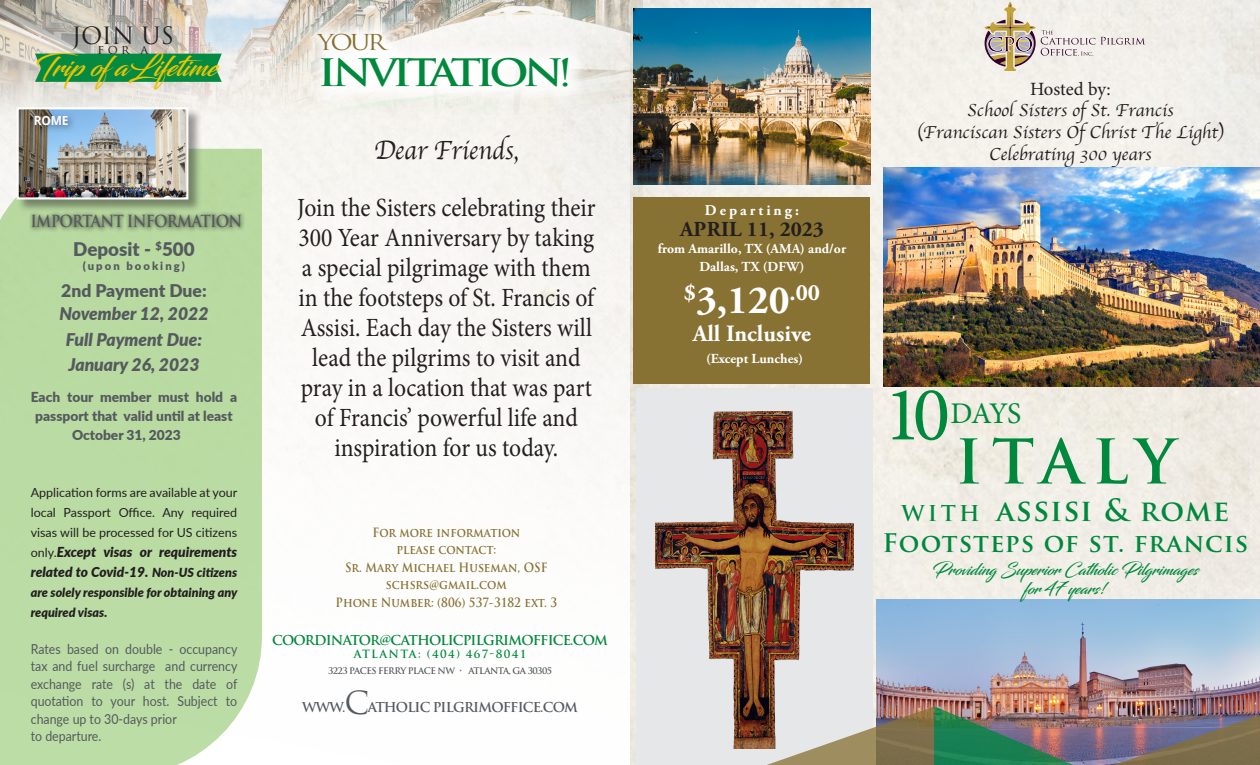
<style>
.page{position:relative;width:1260px;height:765px;background:#fff}
.page>*{position:absolute;margin:0;border:0;box-sizing:border-box;transform-origin:0 0}
.t1{font:77.5px "Minion Pro";color:#00883d}
.t2{font:700 60px "Trajan Pro";letter-spacing:.14em;color:#00883d}
.t3{font:700 40px "Adobe Garamond Pro";color:#fff}
.t4{font:700 36.88px "Trajan Pro";letter-spacing:-.12em;color:#00883d;scale:1.15 1}
.t5{font:31px "Trajan Pro";color:#555a5e}
.t6{font:700 30px "Trajan Pro";letter-spacing:.03em;color:#00883d}
.t7{font:30px "Minion Pro";color:#00883d}
.t8{font:27.88px "Blacksword";color:#ebc304}
.t9{font:27.5px "Apple Chancery";color:#231f20;scale:.9 1}
.t10{font:26.25px/30px "Minion Pro";color:#231f20;text-align:center;scale:.9 1}
.t11{font:700 25px "Trajan Pro";letter-spacing:.04em;color:#00883d}
.t12{font:700 23.38px "Adobe Garamond Pro";color:#fff}
.t13{font:23.25px "Trajan Pro";letter-spacing:-.005em;color:#231f20}
.t14{font:21.38px "Trajan Pro";color:#877133;scale:1.15 1}
.t15{font:700 21.25px "Adobe Garamond Pro";letter-spacing:.005em;color:#231f20}
.t16{font:900 18.75px "Lato";color:#555a5e}
.t17{font:18.75px "Minion Pro";letter-spacing:-.005em;color:#231f20}
.t18{font:18.12px "Apple Chancery";color:#231f20}
.t19{font:italic 900 17.5px "Lato";color:#555a5e}
.t20{font:900 17.5px "Lato";color:#555a5e}
.t21{font:16.25px "Blacksword";color:#00883d}
.t22{font:700 16.25px "Trajan Pro";letter-spacing:-.05em;color:#555a5e;scale:.9 1}
.t23{font:700 15px "Adobe Garamond Pro";letter-spacing:.2em;color:#fff}
.t24{font:13.75px/17.5px "Lato";color:#555a5e;text-align:justify;scale:.9 1}
.t25{font:900 13.75px/19px "Lato";color:#555a5e;text-align:center}
.t26{font:italic 900 13.75px/20px "Lato";color:#231f20}
.t27{font:700 13.75px "Adobe Garamond Pro";color:#fff}
.t28{font:700 13.25px "Trajan Pro";letter-spacing:-.06em;color:#00883d}
.t29{font:700 13.25px "Trajan Pro";letter-spacing:-.06em;color:#555a5e}
.t30{font:700 12.62px "Open Sans";color:#fff;scale:.95 1}
.t31{font:700 12.5px "Trajan Pro";color:#877133;scale:.9 1}
.t32{font:12.5px/20px "Lato";color:#231f20;text-align:justify}
.t33{font:italic 900 12.5px/20px "Lato";color:#231f20}
.t34{font:12.5px "Trajan Pro";color:#231f20}
.t35{font:900 11.25px "Lato";letter-spacing:.18em;color:#555a5e}
.t36{font:700 11.12px "Trajan Pro";letter-spacing:.12em;color:#00883d}
.t37{font:700 8.88px "Trajan Pro";letter-spacing:-.06em;color:#555a5e}
.s1{font-weight:400;font-style:normal;font-size:12.5px}
.s2{font-size:12.5px}
.s3{font-size:21.25px}
.s4{font-size:28.75px}
</style>
<div class="page">
<img style="left:264px;top:340px;width:367px;height:425px">
<img style="left:0;top:0;width:631px;height:340px">
<svg style="left:35px;top:54px;width:187px;height:28px;background:#0c8e46"></svg>
<img style="left:631px;top:0;width:629px;height:765px">
<img style="left:876px;top:600px;width:384px;height:106px">
<div style="left:634px;top:197px;width:236px;height:187px;background:#877133"></div>
<div style="left:636px;top:388px;width:237px;height:377px;background:#e6e7e9"></div>
<img style="left:655px;top:411px;width:199px;height:295px">
<img style="left:733px;top:706px;width:527px;height:59px">
<div style="left:302px;top:17px;width:287px;height:91px;background:#fff;opacity:.93"></div>
<div style="left:0;top:149px;width:262px;height:616px;background:#badba3"></div>
<div style="left:17px;top:107px;width:185px;height:106px;background:#231f20;opacity:.45"></div>
<img style="left:20px;top:110px;width:165px;height:87px">
<div style="left:17px;top:107px;width:171px;height:93px;border:2px solid #fff"></div>
<div style="left:31px;top:111px;width:46px;height:23px;background:#231f20;opacity:.5"></div>
<div style="left:28px;top:211px;width:218px;height:22px;background:#231f20;opacity:.84"></div>
<svg style="left:983px;top:0;width:162px;height:70px;background:#e0d9d0"></svg>
<img style="left:884px;top:168px;width:376px;height:218px">
<img style="left:634px;top:9px;width:236px;height:175px">
<p class="t13" style="left:72px;top:21px;width:104px">JOIN US</p>
<p class="t34" style="left:98px;top:41px;width:52px">for a</p>
<p class="t8" style="left:35px;top:50px;width:184px">Trip ofaLifetime</p>
<p class="t30" style="left:34px;top:111px;width:38px">ROME</p>
<p class="t22" style="left:30px;top:211px;width:237px">IMPORTANT INFORMATION</p>
<p class="t16" style="left:73px;top:235px;width:123px">Deposit - <sup>$</sup> 500</p>
<p class="t35" style="left:83px;top:258px;width:104px">(upon booking)</p>
<p class="t20" style="left:61px;top:277px;width:147px">2nd Payment Due:</p>
<p class="t19" style="left:59px;top:300px;width:151px">November 12, 2022</p>
<p class="t19" style="left:66px;top:327px;width:138px">Full Payment Due:</p>
<p class="t19" style="left:68px;top:352px;width:133px">January 26, 2023</p>
<p class="t25" style="left:31px;top:386px;width:208px">Each tour member must hold a passport that valid until at least</p>
<p class="t25" style="left:72px;top:424px;width:110px">October 31, 2023</p>
<p class="t32" style="left:31px;top:482px;width:208px">Application forms are available at your local Passport Office. Any required visas will be processed for US citizens</p>
<p class="t26" style="left:31px;top:541px;width:208px"><span class="s1">only.</span>Except visas or requirements related to Covid-19. <span class="s2">Non-US citizens</span></p>
<p class="t33" style="left:31px;top:582px;width:208px">are solely responsible for obtaining any required visas.</p>
<p class="t24" style="left:31px;top:640px;width:231px">Rates based on double - occupancy tax and fuel surcharge and currency exchange rate (s) at the date of quotation to your host. Subject to change up to 30-days prior</p>
<p class="t24" style="left:31px;top:727px;width:80px">to departure.</p>
<p class="t14" style="left:318px;top:29px;width:61px">YOUR</p>
<p class="t4" style="left:318px;top:50px;width:222px">INVITATION!</p>
<p class="t9" style="left:374px;top:129px;width:162px">Dear Friends,</p>
<p class="t10" style="left:297px;top:192px;width:333px">Join the Sisters celebrating their<br>300 Year Anniversary by taking a special pilgrimage with them in the footsteps of St. Francis of<br>Assisi. Each day the Sisters will lead the pilgrims to visit and pray in a location that was part of Francis’ powerful life and inspiration for us today.</p>
<p class="t31" style="left:372px;top:525px;width:166px">For more information</p>
<p class="t31" style="left:397px;top:542px;width:112px">please contact:</p>
<p class="t31" style="left:345px;top:560px;width:227px">Sr. Mary Michael Huseman, OSF</p>
<p class="t31" style="left:386px;top:577px;width:136px">schsrs@gmail.com</p>
<p class="t31" style="left:336px;top:595px;width:248px">Phone Number: (806) 537-3182 ext. 3</p>
<p class="t28" style="left:272px;top:632px;width:337px">COORDINATOR@CATHOLICPILGRIMOFFICE.COM</p>
<p class="t36" style="left:354px;top:647px;width:174px">ATLANTA: (404) 467-8041</p>
<p class="t37" style="left:328px;top:666px;width:226px">3223 PACES FERRY PLACE NW • ATLANTA, GA 30305</p>
<p class="t29" style="left:302px;top:698px;width:45px">WWW.</p>
<p class="t5" style="left:345px;top:683px;width:26px">C</p>
<p class="t29" style="left:368px;top:698px;width:212px">ATHOLIC PILGRIMOFFICE.COM</p>
<p class="t23" style="left:705px;top:201px;width:96px">Departing:</p>
<p class="t15" style="left:680px;top:217px;width:145px">APRIL 11, 2023</p>
<p class="t27" style="left:658px;top:241px;width:190px">from Amarillo, TX (AMA) and/or</p>
<p class="t27" style="left:699px;top:259px;width:107px">Dallas, TX (DFW)</p>
<p class="t3" style="left:684px;top:277px;width:138px"><sup>$</sup>3,120<sup>.00</sup></p>
<p class="t12" style="left:693px;top:320px;width:119px">All Inclusive</p>
<p class="t27" style="left:706px;top:350px;width:99px">(Except Lunches)</p>
<p class="t17" style="left:1030px;top:76px;width:82px">Hosted by:</p>
<p class="t18" style="left:967px;top:96px;width:208px">School Sisters of St. Francis</p>
<p class="t18" style="left:917px;top:118px;width:309px">(Franciscan Sisters Of Christ The Light)</p>
<p class="t18" style="left:989px;top:140px;width:164px">Celebrating 300 years</p>
<p class="t1" style="left:884px;top:363px;width:67px">10</p>
<p class="t7" style="left:951px;top:393px;width:72px">DAYS</p>
<p class="t2" style="left:955px;top:424px;width:222px">ITALY</p>
<p class="t6" style="left:901px;top:491px;width:330px"><span class="s3">WITH</span> <span class="s4">a</span>ssisi &amp; <span class="s4">rome</span></p>
<p class="t11" style="left:882px;top:528px;width:368px">Footsteps of st. francis</p>
<p class="t21" style="left:933px;top:560px;width:267px">Providing Superior Catholic Pilgrimages</p>
<p class="t21" style="left:1024px;top:579px;width:84px">for 47 years!</p>
</div>
